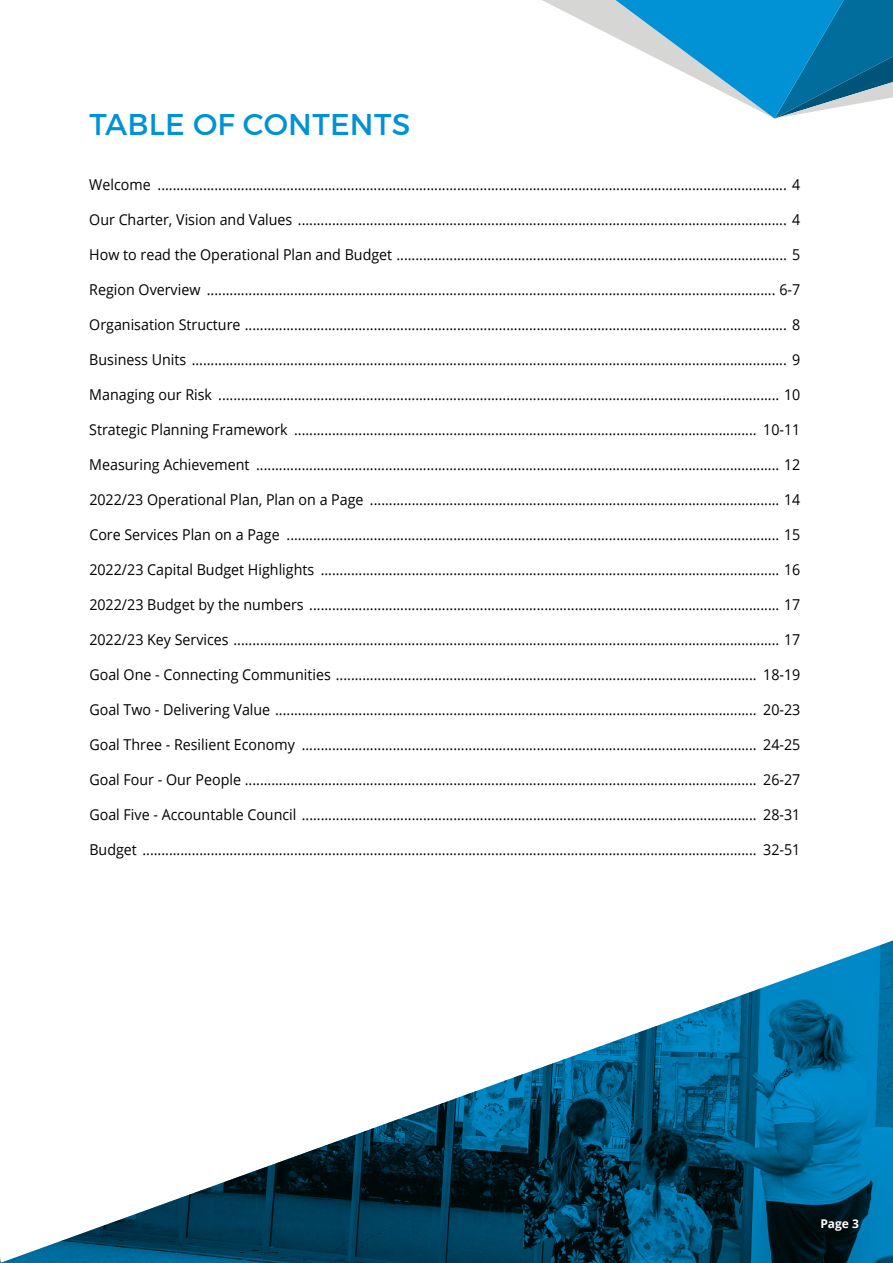
<style>
.page{position:relative;width:893px;height:1263px;background:#fff}
.page>*{position:absolute;margin:0;border:0;box-sizing:border-box;transform-origin:0 0}
.t1{font:30px "Montserrat";letter-spacing:.01em;color:#0092d4}
.t2{font:15px "Open Sans";color:#000;scale:.95 1}
.t3{font:700 12px "Open Sans";color:#fff}
</style>
<div class="page">
<svg style="left:542px;top:0;width:351px;height:119px"></svg>
<svg style="left:5px;top:940px;width:888px;height:323px"></svg>
<h1 class="t1" style="left:89px;top:106px;width:322px">TABLE OF CONTENTS</h1>
<p class="t2" style="left:89px;top:174px;width:750px">Welcome ...................................................................................................................................................................... 4</p>
<p class="t2" style="left:89px;top:209px;width:750px">Our Charter, Vision and Values ................................................................................................................................. 4</p>
<p class="t2" style="left:89px;top:244px;width:750px">How to read the Operational Plan and Budget ....................................................................................................... 5</p>
<p class="t2" style="left:89px;top:279px;width:750px">Region Overview ...................................................................................................................................................... 6-7</p>
<p class="t2" style="left:89px;top:314px;width:750px">Organisation Structure ............................................................................................................................................... 8</p>
<p class="t2" style="left:89px;top:349px;width:750px">Business Units ............................................................................................................................................................. 9</p>
<p class="t2" style="left:89px;top:384px;width:750px">Managing our Risk .................................................................................................................................................... 10</p>
<p class="t2" style="left:89px;top:419px;width:750px">Strategic Planning Framework .......................................................................................................................... 10-11</p>
<p class="t2" style="left:89px;top:454px;width:750px">Measuring Achievement .......................................................................................................................................... 12</p>
<p class="t2" style="left:89px;top:489px;width:750px">2022/23 Operational Plan, Plan on a Page ............................................................................................................ 14</p>
<p class="t2" style="left:89px;top:524px;width:750px">Core Services Plan on a Page .................................................................................................................................. 15</p>
<p class="t2" style="left:89px;top:559px;width:750px">2022/23 Capital Budget Highlights ......................................................................................................................... 16</p>
<p class="t2" style="left:89px;top:594px;width:750px">2022/23 Budget by the numbers ............................................................................................................................ 17</p>
<p class="t2" style="left:89px;top:629px;width:750px">2022/23 Key Services ................................................................................................................................................ 17</p>
<p class="t2" style="left:89px;top:664px;width:750px">Goal One - Connecting Communities ............................................................................................................... 18-19</p>
<p class="t2" style="left:89px;top:699px;width:750px">Goal Two - Delivering Value ............................................................................................................................... 20-23</p>
<p class="t2" style="left:89px;top:735px;width:750px">Goal Three - Resilient Economy ........................................................................................................................ 24-25</p>
<p class="t2" style="left:89px;top:770px;width:750px">Goal Four - Our People ....................................................................................................................................... 26-27</p>
<p class="t2" style="left:89px;top:805px;width:750px">Goal Five - Accountable Council ........................................................................................................................ 28-31</p>
<p class="t2" style="left:89px;top:840px;width:750px">Budget .................................................................................................................................................................. 32-51</p>
<p class="t3" style="left:820px;top:1215px;width:40px">Page 3</p>
</div>
